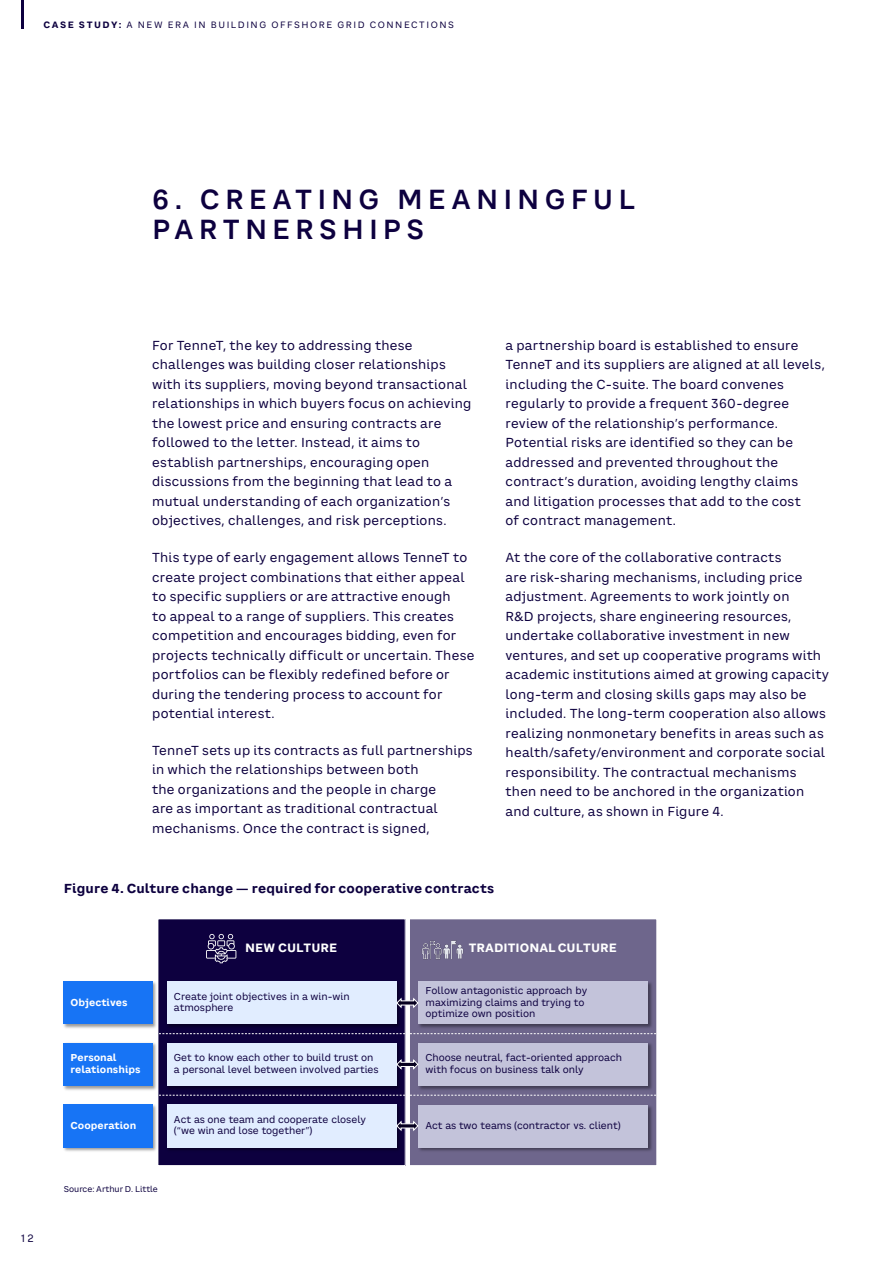
<style>
.page{position:relative;width:893px;height:1263px;background:#fff}
.page>*{position:absolute;margin:0;border:0;box-sizing:border-box;transform-origin:0 0}
.R1_MAIN_HEADING_DARK_BLUE_18_20{font:600 27px/30px "CA Saygon Text";letter-spacing:.185em;color:#0d003f}
.t1{font:700 19.65px "CA Saygon Text";color:#0d003f}
.R6_BODYTEXT_8_5_13{font:12.75px/19.5px "CA Saygon Text";letter-spacing:.02em;color:#0d003f}
.R9_IMAGE_TITLE_8_5_13{font:700 12.75px "CA Saygon Text";letter-spacing:.015em;color:#0d003f}
.t2{font:700 11.85px "CA Saygon Text";color:#fff}
.t3{font:10.5px "CA Saygon Text";color:#0d003f}
.t4{font:9.75px/11.9px "CA Saygon Text";color:#0d003f}
.t5{font:700 9.75px/11.9px "CA Saygon Text";color:#fff}
.t6{font:9px "CA Saygon Text";letter-spacing:.175em;color:#0d003f}
.R14_GRAPH_IMAGE_SOURCE_TEXT_5_5_7{font:8.25px "CA Saygon Text";color:#0d003f}
.s1{font-weight:700}
</style>
<div class="page">
<img style="left:63px;top:1043px;width:94px;height:47px">
<img style="left:63px;top:1047px;width:90px;height:41px">
<div style="left:64px;top:1043px;width:89px;height:43px;background:#1774f5"></div>
<img style="left:63px;top:1104px;width:94px;height:48px">
<div style="left:64px;top:1104px;width:89px;height:43px;background:#1774f5"></div>
<img style="left:63px;top:981px;width:94px;height:48px">
<div style="left:64px;top:981px;width:89px;height:43px;background:#1774f5"></div>
<div style="left:158px;top:919px;width:247px;height:246px;background:#0d003f"></div>
<div style="left:157px;top:918px;width:249px;height:248px;border:1px solid #fff"></div>
<div style="left:409px;top:919px;width:248px;height:246px;background:#6e668c"></div>
<div style="left:409px;top:918px;width:248px;height:248px;border:1px solid #fff"></div>
<img style="left:381px;top:1104px;width:18px;height:46px">
<img style="left:167px;top:1147px;width:214px;height:3px">
<div style="left:167px;top:1104px;width:229px;height:43px;background:#e1edff"></div>
<img style="left:169px;top:1043px;width:230px;height:46px">
<img style="left:168px;top:1086px;width:223px;height:2px">
<div style="left:167px;top:1043px;width:229px;height:43px;background:#e1edff"></div>
<img style="left:365px;top:981px;width:34px;height:46px">
<div style="left:167px;top:981px;width:229px;height:43px;background:#e1edff"></div>
<img style="left:418px;top:1106px;width:234px;height:45px">
<div style="left:418px;top:1105px;width:230px;height:42px;background:#c3c3da"></div>
<img style="left:420px;top:1043px;width:232px;height:47px">
<img style="left:419px;top:1086px;width:218px;height:2px">
<div style="left:418px;top:1043px;width:230px;height:43px;background:#c3c3da"></div>
<img style="left:602px;top:982px;width:50px;height:46px">
<img style="left:418px;top:981px;width:184px;height:47px">
<div style="left:419px;top:981px;width:229px;height:43px;background:#c3c3da"></div>
<svg style="left:396px;top:997px;width:23px;height:12px"></svg>
<svg style="left:206px;top:934px;width:30px;height:29px"></svg>
<img style="left:422px;top:940px;width:41px;height:19px">
<svg style="left:396px;top:1058px;width:23px;height:12px"></svg>
<svg style="left:396px;top:1120px;width:23px;height:12px"></svg>
<svg style="left:157px;top:1033px;width:500px;height:1px"></svg>
<svg style="left:157px;top:1095px;width:500px;height:1px"></svg>
<hr style="left:21px;top:0;width:2px;height:28px;background:#0d003f">
<p class="t6" style="left:44px;top:18px;width:412px"><span class="s1">CASE STUDY:</span> A NEW ERA IN BUILDING OFFSHORE GRID CONNECTIONS</p>
<p class="R1_MAIN_HEADING_DARK_BLUE_18_20" style="left:152px;top:184px;width:484px">6. CREATING MEANINGFUL<br>PARTNERSHIPS</p>
<p class="R6_BODYTEXT_8_5_13" style="left:152px;top:336px;width:321px">For TenneT, the key to addressing these challenges was building closer relationships with its suppliers, moving beyond transactional relationships in which buyers focus on achieving the lowest price and ensuring contracts are followed to the letter. Instead, it aims to establish partnerships, encouraging open discussions from the beginning that lead to a mutual understanding of each organization’s objectives, challenges, and risk perceptions.</p>
<p class="R6_BODYTEXT_8_5_13" style="left:152px;top:548px;width:324px">This type of early engagement allows TenneT to create project combinations that either appeal to specific suppliers or are attractive enough<br>to appeal to a range of suppliers. This creates competition and encourages bidding, even for projects technically difficult or uncertain. These portfolios can be flexibly redefined before or during the tendering process to account for potential interest.</p>
<p class="R6_BODYTEXT_8_5_13" style="left:152px;top:740px;width:322px">TenneT sets up its contracts as full partnerships in which the relationships between both<br>the organizations and the people in charge<br>are as important as traditional contractual mechanisms. Once the contract is signed,</p>
<p class="R6_BODYTEXT_8_5_13" style="left:506px;top:336px;width:321px">a partnership board is established to ensure TenneT and its suppliers are aligned at all levels, including the C-suite. The board convenes regularly to provide a frequent 360-degree review of the relationship’s performance.<br>Potential risks are identified so they can be addressed and prevented throughout the contract’s duration, avoiding lengthy claims and litigation processes that add to the cost<br>of contract management.</p>
<p class="R6_BODYTEXT_8_5_13" style="left:506px;top:548px;width:325px">At the core of the collaborative contracts<br>are risk-sharing mechanisms, including price adjustment. Agreements to work jointly on<br>R&amp;D projects, share engineering resources, undertake collaborative investment in new ventures, and set up cooperative programs with academic institutions aimed at growing capacity long-term and closing skills gaps may also be included. The long-term cooperation also allows realizing nonmonetary benefits in areas such as health/safety/environment and corporate social responsibility. The contractual mechanisms then need to be anchored in the organization and culture, as shown in Figure 4.</p>
<p class="t1" style="left:33px;top:808px;width:550px">Figure 4. Culture change — required for cooperative</p>
<p class="R9_IMAGE_TITLE_8_5_13" style="left:64px;top:878px;width:432px">Figure 4. Culture change — required for cooperative contracts</p>
<p class="t3" style="left:21px;top:1230px;width:14px">12</p>
<p class="t2" style="left:245px;top:938px;width:93px">NEW CULTURE</p>
<p class="t2" style="left:469px;top:938px;width:149px">TRADITIONAL CULTURE</p>
<p class="t5" style="left:71px;top:996px;width:58px">Objectives</p>
<p class="t4" style="left:174px;top:990px;width:177px">Create joint objectives in a win-win atmosphere</p>
<p class="t4" style="left:426px;top:984px;width:163px">Follow antagonistic approach by maximizing claims and trying to optimize own position</p>
<p class="t5" style="left:71px;top:1052px;width:71px">Personal relationships</p>
<p class="t4" style="left:174px;top:1052px;width:206px">Get to know each other to build trust on a personal level between involved parties</p>
<p class="t4" style="left:425px;top:1052px;width:198px">Choose neutral, fact-oriented approach with focus on business talk only</p>
<p class="t5" style="left:71px;top:1119px;width:67px">Cooperation</p>
<p class="t4" style="left:174px;top:1113px;width:194px">Act as one team and cooperate closely (“we win and lose together”)</p>
<p class="t4" style="left:425px;top:1119px;width:197px">Act as two teams (contractor vs. client)</p>
<p class="R14_GRAPH_IMAGE_SOURCE_TEXT_5_5_7" style="left:64px;top:1183px;width:96px">Source: Arthur D. Little</p>
</div>
